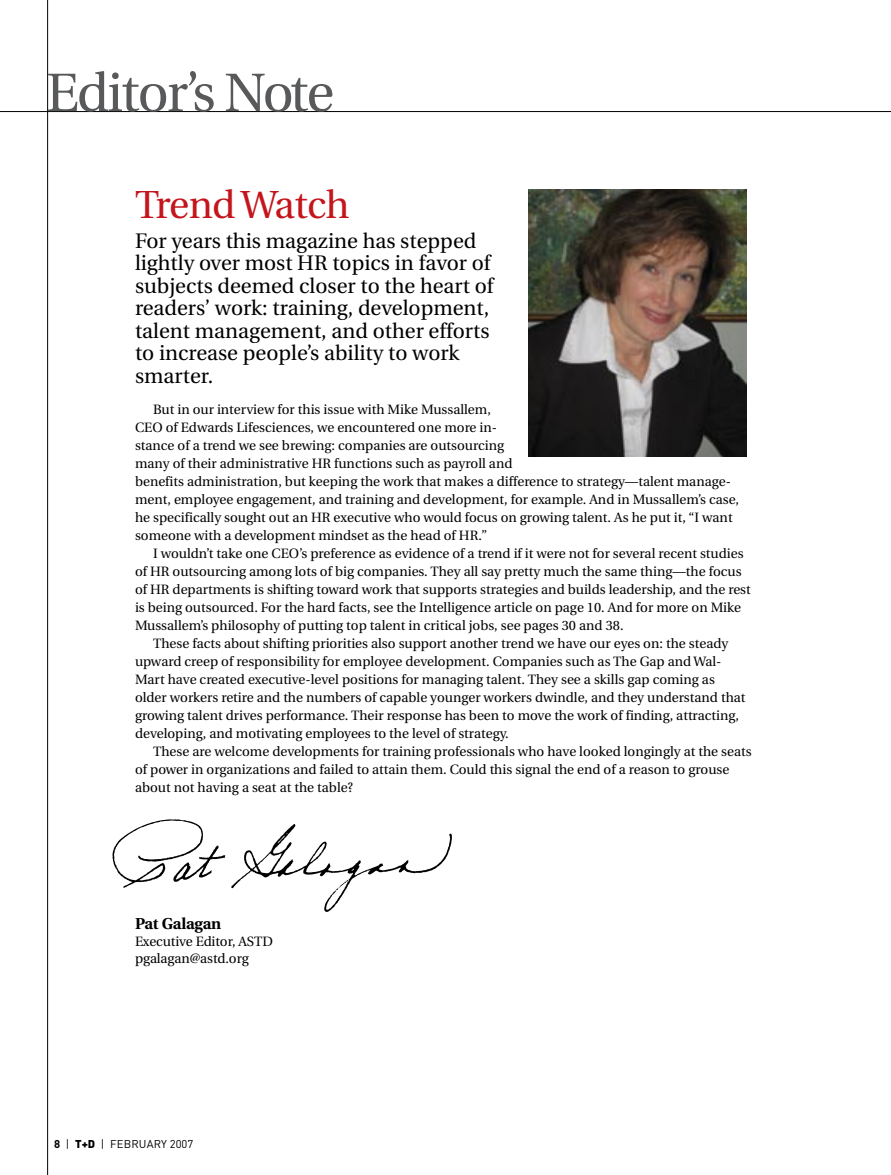
<style>
.page{position:relative;width:891px;height:1175px;background:#fff}
.page>*{position:absolute;margin:0;border:0;box-sizing:border-box;transform-origin:0 0}
.t1{font:54px "Utopia";letter-spacing:-.035em;color:#58595b}
.t2{font:39px "Utopia";letter-spacing:-.015em;color:#c4151c}
.t3{font:21px/22.5px "Utopia";color:#000}
.t4{font:700 15.75px "Utopia";letter-spacing:-.01em;color:#000}
.t5{font:13.5px/18px "Utopia";color:#000}
.t6{font:11.25px "DINOT";color:#000}
.s1{font-weight:900}
</style>
<div class="page">
<img style="left:112px;top:819px;width:340px;height:93px">
<hr style="left:0;top:111px;width:891px;height:1px;background:#000">
<img style="left:528px;top:189px;width:218px;height:267px">
<hr style="left:47px;top:0;width:1px;height:1174px;background:#000">
<h1 class="t1" style="left:46px;top:63px;width:289px">Editor’s Note</h1>
<h2 class="t2" style="left:135px;top:184px;width:216px">Trend Watch</h2>
<h3 class="t3" style="left:135px;top:230px;width:360px">For years this magazine has stepped lightly over most HR topics in favor of subjects deemed closer to the heart of readers’ work: training, development, talent management, and other efforts to increase people’s ability to work smarter.</h3>
<p class="t5" style="left:135px;top:401px;width:605px;text-indent:18px">But in our interview for this issue with Mike Mussallem,<br>CEO of Edwards Lifesciences, we encountered one more in-<br>stance of a trend we see brewing: companies are outsourcing<br>many of their administrative HR functions such as payroll and<br>benefits administration, but keeping the work that makes a difference to strategy—talent manage&shy;ment, employee engagement, and training and development, for example. And in Mussallem’s case, he specifically sought out an HR executive who would focus on growing talent. As he put it, “I want someone with a development mindset as the head of HR.”</p>
<p class="t5" style="left:153px;top:545px;width:592px">I wouldn’t take one CEO’s preference as evidence of a trend if it were not for several recent studies</p>
<p class="t5" style="left:135px;top:563px;width:608px">of HR outsourcing among lots of big companies. They all say pretty much the same thing—the focus</p>
<p class="t5" style="left:135px;top:581px;width:617px">of HR departments is shifting toward work that supports strategies and builds leadership, and the rest</p>
<p class="t5" style="left:135px;top:599px;width:608px">is being outsourced. For the hard facts, see the Intelligence article on page 10. And for more on Mike</p>
<p class="t5" style="left:135px;top:617px;width:490px">Mussallem’s philosophy of putting top talent in critical jobs, see pages 30 and 38.</p>
<p class="t5" style="left:153px;top:635px;width:577px">These facts about shifting priorities also support another trend we have our eyes on: the steady</p>
<p class="t5" style="left:135px;top:653px;width:588px">upward creep of responsibility for employee development. Companies such as The Gap and Wal-</p>
<p class="t5" style="left:135px;top:671px;width:581px">Mart have created executive-level positions for managing talent. They see a skills gap coming as</p>
<p class="t5" style="left:135px;top:689px;width:612px">older workers retire and the numbers of capable younger workers dwindle, and they understand that</p>
<p class="t5" style="left:135px;top:707px;width:606px">growing talent drives performance. Their response has been to move the work of finding, attracting,</p>
<p class="t5" style="left:135px;top:725px;width:375px">developing, and motivating employees to the level of strategy.</p>
<p class="t5" style="left:153px;top:743px;width:600px">These are welcome developments for training professionals who have looked longingly at the seats</p>
<p class="t5" style="left:135px;top:761px;width:596px">of power in organizations and failed to attain them. Could this signal the end of a reason to grouse</p>
<p class="t5" style="left:135px;top:779px;width:219px">about not having a seat at the table?</p>
<p class="t4" style="left:135px;top:915px;width:88px">Pat Galagan</p>
<p class="t5" style="left:135px;top:933px;width:139px;line-height:16.5px">Executive Editor, ASTD pgalagan@astd.org</p>
<p class="t6" style="left:66px;top:1136px;width:60px">| <span class="s1">T+D</span> | FEBRUAR</p>
<p class="t6" style="left:161px;top:1136px;width:34px">Y 2007</p>
</div>
